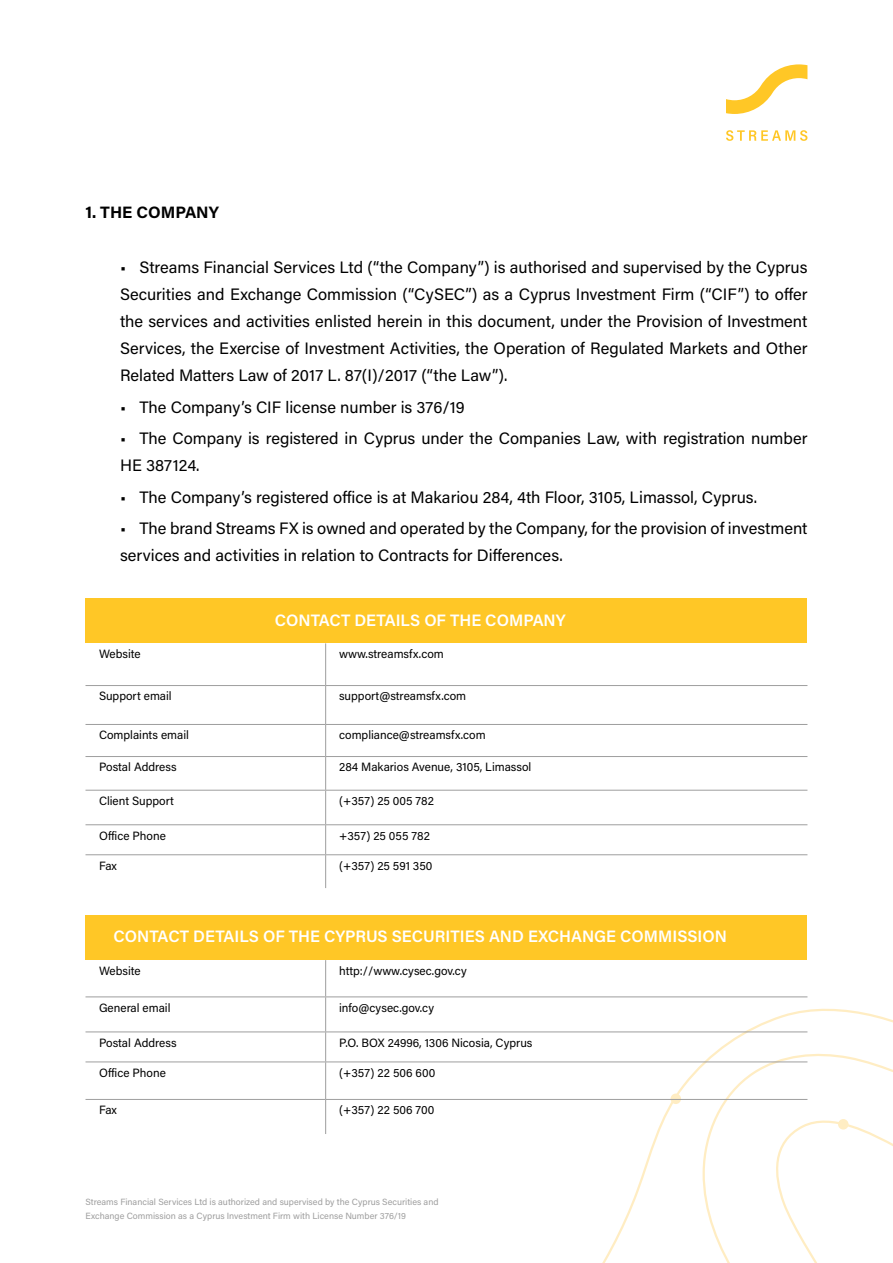
<style>
.page{position:relative;width:893px;height:1263px;background:#fff}
.page>*{position:absolute;margin:0;border:0;box-sizing:border-box;transform-origin:0 0}
.t1{font:16.5px/27px "Acumin Pro";color:#000}
.Table_header{font:600 16.5px "Acumin Pro";color:#fff}
.Bold_header{font:700 16.5px "Acumin Pro";color:#000}
.Table_basic_text{font:12px "Acumin Pro";color:#000}
.t2{font:9px/13.5px "Acumin Pro";color:#9e9e9e}
</style>
<div class="page">
<svg style="left:726px;top:130px;width:81px;height:11px"></svg>
<svg style="left:726px;top:64px;width:81px;height:50px"></svg>
<svg style="left:387px;top:1008px;width:506px;height:255px"></svg>
<div style="left:86px;top:598px;width:721px;height:45px;background:#ffc726"></div>
<hr style="left:325px;top:643px;width:1px;height:42px;background:#9e9e9e">
<hr style="left:86px;top:685px;width:240px;height:1px;background:#9e9e9e">
<hr style="left:326px;top:685px;width:481px;height:1px;background:#9e9e9e">
<hr style="left:325px;top:686px;width:1px;height:38px;background:#9e9e9e">
<hr style="left:86px;top:724px;width:240px;height:1px;background:#9e9e9e">
<hr style="left:326px;top:724px;width:481px;height:1px;background:#9e9e9e">
<hr style="left:325px;top:725px;width:1px;height:31px;background:#9e9e9e">
<hr style="left:86px;top:756px;width:240px;height:1px;background:#9e9e9e">
<hr style="left:326px;top:756px;width:481px;height:1px;background:#9e9e9e">
<hr style="left:325px;top:757px;width:1px;height:33px;background:#9e9e9e">
<hr style="left:86px;top:790px;width:240px;height:1px;background:#9e9e9e">
<hr style="left:326px;top:790px;width:481px;height:1px;background:#9e9e9e">
<hr style="left:325px;top:790px;width:1px;height:34px;background:#9e9e9e">
<hr style="left:86px;top:824px;width:240px;height:1px;background:#9e9e9e">
<hr style="left:326px;top:824px;width:481px;height:1px;background:#9e9e9e">
<svg style="left:325px;top:825px;width:1px;height:29px"></svg>
<hr style="left:86px;top:854px;width:240px;height:1px;background:#9e9e9e">
<hr style="left:326px;top:854px;width:481px;height:1px;background:#9e9e9e">
<hr style="left:325px;top:855px;width:1px;height:33px;background:#9e9e9e">
<div style="left:86px;top:915px;width:721px;height:45px;background:#ffc726"></div>
<hr style="left:325px;top:960px;width:1px;height:36px;background:#9e9e9e">
<hr style="left:86px;top:996px;width:240px;height:1px;background:#9e9e9e">
<hr style="left:326px;top:996px;width:481px;height:1px;background:#9e9e9e">
<hr style="left:325px;top:997px;width:1px;height:34px;background:#9e9e9e">
<hr style="left:86px;top:1031px;width:240px;height:1px;background:#9e9e9e">
<hr style="left:326px;top:1031px;width:481px;height:1px;background:#9e9e9e">
<svg style="left:325px;top:1032px;width:1px;height:29px"></svg>
<hr style="left:86px;top:1061px;width:240px;height:1px;background:#9e9e9e">
<hr style="left:326px;top:1061px;width:481px;height:1px;background:#9e9e9e">
<hr style="left:325px;top:1062px;width:1px;height:37px;background:#9e9e9e">
<hr style="left:86px;top:1099px;width:240px;height:1px;background:#9e9e9e">
<hr style="left:326px;top:1099px;width:481px;height:1px;background:#9e9e9e">
<hr style="left:325px;top:1100px;width:1px;height:34px;background:#9e9e9e">
<p class="Bold_header" style="left:86px;top:200px;width:135px">1. THE COMPANY</p>
<p class="t1" style="left:120px;top:253px;width:689px;text-align:justify">• Streams Financial Services Ltd (“the Company”) is authorised and supervised by the Cyprus Securities and Exchange Commission (“CySEC”) as a Cyprus Investment Firm (“CIF”) to offer the services and activities enlisted herein in this document, under the Provision of Investment Services, the Exercise of Investment Activities, the Operation of Regulated Markets and Other Related Matters Law of 2017 L. 87(I)/2017 (“the Law”).</p>
<p class="t1" style="left:120px;top:393px;width:346px">• The Company’s CIF license number is 376/19</p>
<p class="t1" style="left:120px;top:424px;width:689px">• The Company is registered in Cyprus under the Companies Law, with registration number<br>HE 387124.</p>
<p class="t1" style="left:120px;top:483px;width:639px">• The Company’s registered office is at Makariou 284, 4th Floor, 3105, Limassol, Cyprus.</p>
<p class="t1" style="left:120px;top:514px;width:689px">• The brand Streams FX is owned and operated by the Company, for the provision of investment services and activities in relation to Contracts for Differences.</p>
<p class="Table_header" style="left:275px;top:608px;width:292px">CONTACT DETAILS OF THE COMPANY</p>
<p class="Table_basic_text" style="left:99px;top:646px;width:43px">Website</p>
<p class="Table_basic_text" style="left:339px;top:646px;width:106px">www.streamsfx.com</p>
<p class="Table_basic_text" style="left:99px;top:688px;width:74px">Support email</p>
<p class="Table_basic_text" style="left:339px;top:688px;width:129px">support@streamsfx.com</p>
<p class="Table_basic_text" style="left:99px;top:727px;width:91px">Complaints email</p>
<p class="Table_basic_text" style="left:339px;top:727px;width:148px">compliance@streamsfx.com</p>
<p class="Table_basic_text" style="left:99px;top:759px;width:79px">Postal Address</p>
<p class="Table_basic_text" style="left:339px;top:759px;width:194px">284 Makarios Avenue, 3105, Limassol</p>
<p class="Table_basic_text" style="left:99px;top:793px;width:76px">Client Support</p>
<p class="Table_basic_text" style="left:339px;top:793px;width:96px">(+357) 25 005 782</p>
<p class="Table_basic_text" style="left:99px;top:827px;width:68px">Office Phone</p>
<p class="Table_basic_text" style="left:339px;top:827px;width:92px">+357) 25 055 782</p>
<p class="Table_basic_text" style="left:99px;top:857px;width:19px">Fax</p>
<p class="Table_basic_text" style="left:339px;top:857px;width:95px">(+357) 25 591 350</p>
<p class="Table_header" style="left:113px;top:925px;width:615px">CONTACT DETAILS OF THE CYPRUS SECURITIES AND EXCHANGE COMMISSION</p>
<p class="Table_basic_text" style="left:99px;top:962px;width:43px">Website</p>
<p class="Table_basic_text" style="left:339px;top:962px;width:129px">http://www.cysec.gov.cy</p>
<p class="Table_basic_text" style="left:99px;top:999px;width:73px">General email</p>
<p class="Table_basic_text" style="left:339px;top:999px;width:96px">info@cysec.gov.cy</p>
<p class="Table_basic_text" style="left:99px;top:1034px;width:79px">Postal Address</p>
<p class="Table_basic_text" style="left:339px;top:1034px;width:195px">P.O. BOX 24996, 1306 Nicosia, Cyprus</p>
<p class="Table_basic_text" style="left:99px;top:1064px;width:68px">Office Phone</p>
<p class="Table_basic_text" style="left:339px;top:1064px;width:98px">(+357) 22 506 600</p>
<p class="Table_basic_text" style="left:99px;top:1102px;width:19px">Fax</p>
<p class="Table_basic_text" style="left:339px;top:1102px;width:97px">(+357) 22 506 700</p>
<p class="t2" style="left:86px;top:1195px;width:355px">Streams Financial Services Ltd is authorized and supervised by the Cyprus Securities and<br>Exchange Commission as a Cyprus Investment Firm with License Number 376/19</p>
</div>
